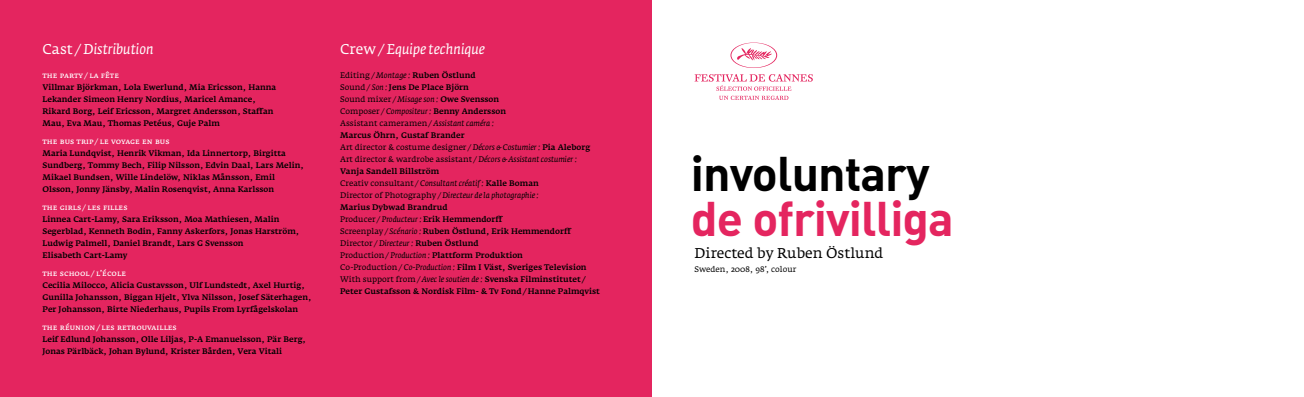
<style>
.page{position:relative;width:1304px;height:397px;background:#fff}
.page>*{position:absolute;margin:0;border:0;box-sizing:border-box;transform-origin:0 0}
.t1{font:48px "DIN Bold Alternate";letter-spacing:-.02em;color:#e4255f}
.t2{font:48px "DIN Bold Alternate";letter-spacing:-.02em;color:#000}
.t3{font:italic 14px "Fedra Serif A";color:#fff}
.t4{font:14px "Fedra Serif A";color:#000}
.t5{font:500 8px/12px "Fedra Serif A";color:#000}
.t6{font:8px "Fedra Serif A Normal SC";color:#fff}
.t7{font:8px "Fedra Serif A";color:#000}
.s1{font-style:normal}
.s2{font-weight:400}
.s3{font-weight:400;font-style:italic}
</style>
<div class="page">
<div style="left:0;top:0;width:652px;height:397px;background:#e4255f"></div>
<svg style="left:730px;top:43px;width:47px;height:25px"></svg>
<svg style="left:694px;top:74px;width:119px;height:26px"></svg>
<h2 class="t3" style="left:43px;top:41px;width:113px"><span class="s1">Cast/</span>Distribution</h2>
<p class="t6" style="left:43px;top:71px;width:78px">the party/la fête</p>
<p class="t5" style="left:43px;top:81px;width:235px">Villmar Björkman, Lola Ewerlund, Mia Ericsson, Hanna Lekander Simeon Henry Nordius, Maricel Amance, Rikard Borg, Leif Ericsson, Margret Andersson, Staffan Mau, Eva Mau, Thomas Petéus, Guje Palm</p>
<p class="t6" style="left:43px;top:137px;width:128px">the bus trip/le voyage en bus</p>
<p class="t5" style="left:43px;top:147px;width:263px">Maria Lundqvist, Henrik Vikman, Ida Linnertorp, Birgitta Sundberg, Tommy Bech, Filip Nilsson, Edvin Daal, Lars Melin, Mikael Bundsen, Wille Lindelöw, Niklas Månsson, Emil Olsson, Jonny Jänsby, Malin Rosenqvist, Anna Karlsson</p>
<p class="t6" style="left:43px;top:203px;width:86px">the girls/les filles</p>
<p class="t5" style="left:43px;top:213px;width:258px">Linnea Cart-Lamy, Sara Eriksson, Moa Mathiesen, Malin Segerblad, Kenneth Bodin, Fanny Askerfors, Jonas Harström, Ludwig Palmell, Daniel Brandt, Lars G Svensson<br>Elisabeth Cart-Lamy</p>
<p class="t6" style="left:43px;top:269px;width:85px">the school/l’école</p>
<p class="t5" style="left:43px;top:279px;width:271px">Cecilia Milocco, Alicia Gustavsson, Ulf Lundstedt, Axel Hurtig,<br>Gunilla Johansson, Biggan Hjelt, Ylva Nilsson, Josef Säterhagen,<br>Per Johansson, Birte Niederhaus, Pupils From Lyrfågelskolan</p>
<p class="t6" style="left:43px;top:323px;width:136px">the réunion/les retrouvailles</p>
<p class="t5" style="left:43px;top:333px;width:265px">Leif Edlund Johansson, Olle Liljas, P-A Emanuelsson, Pär Berg,<br>Jonas Pärlbäck, Johan Bylund, Krister Bården, Vera Vitali</p>
<h2 class="t3" style="left:340px;top:41px;width:146px"><span class="s1">Crew/</span>Equipe technique</h2>
<p class="t5" style="left:340px;top:69px;width:261px"><span class="s2">Editing/</span><span class="s3">Montage :</span> Ruben Östlund<br><span class="s2">Sound/</span><span class="s3">Son :</span> Jens De Place Björn<br><span class="s2">Sound mixer/</span><span class="s3">Misage son :</span> Owe Svensson<br><span class="s2">Composer/</span><span class="s3">Compositeur :</span> Benny Andersson<br><span class="s2">Assistant cameramen/</span><span class="s3">Assistant caméra :<br></span>Marcus Öhrn, Gustaf Brander<br><span class="s2">Art director &amp; costume designer/</span><span class="s3">Décors &amp; Costumier :</span> Pia Aleborg <span class="s2">Art director &amp; wardrobe assistant/</span><span class="s3">Décors &amp; Assistant costumier :<br></span>Vanja Sandell Billström<br><span class="s2">Creativ consultant/</span><span class="s3">Consultant créatif :</span> Kalle Boman<br><span class="s2">Director of Photography/</span><span class="s3">Directeur de la photographie :<br></span>Marius Dybwad Brandrud<br><span class="s2">Producer/</span><span class="s3">Producteur :</span> Erik Hemmendorff<br><span class="s2">Screenplay/</span><span class="s3">Scénario :</span> Ruben Östlund, Erik Hemmendorff <span class="s2">Director/</span><span class="s3">Directeur :</span> Ruben Östlund<br><span class="s2">Production/</span><span class="s3">Production :</span> Plattform Produktion <span class="s2">Co-Production/</span><span class="s3">Co-Production :</span> Film I Väst, Sveriges Television <span class="s2">With support from/</span><span class="s3">Avec le soutien de :</span> Svenska Filminstitutet/ Peter Gustafsson &amp; Nordisk Film- &amp; Tv Fond/Hanne Palmqvist</p>
<h1 class="t2" style="left:691px;top:143px;width:240px">involuntary</h1>
<h1 class="t1" style="left:691px;top:187px;width:264px">de ofrivilliga</h1>
<h2 class="t4" style="left:694px;top:245px;width:190px">Directed by Ruben Östlund</h2>
<p class="t7" style="left:694px;top:265px;width:103px">Sweden, 2008, 98’, colour</p>
</div>
